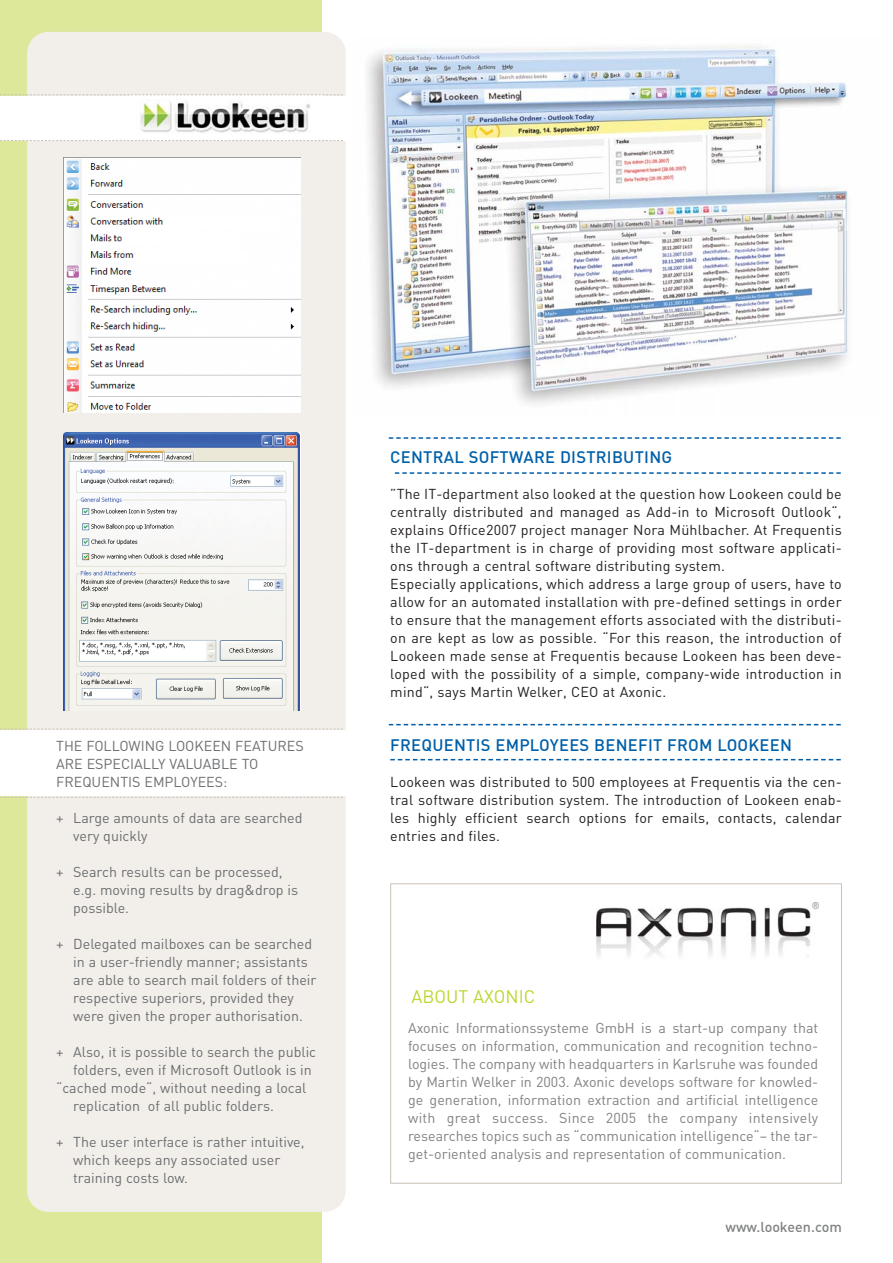
<style>
.page{position:relative;width:893px;height:1263px;background:#fff}
.page>*{position:absolute;margin:0;border:0;box-sizing:border-box;transform-origin:0 0}
.t1{font:18px "DIN";color:#bed630}
.t2{font:500 16.5px "DIN";letter-spacing:.015em;color:#0060a9}
.t3{font:14.25px/18px "DIN";letter-spacing:.015em;color:#231f20}
.t4{font:14.25px/18px "DIN";color:#6c6e70}
.t5{font:14.25px/18px "DIN";color:#808284;text-align:justify}
.t6{font:500 14.25px "DIN";color:#808284}
</style>
<div class="page">
<div style="left:390px;top:883px;width:452px;height:301px;border:1px solid #cac2b8"></div>
<div style="left:0;top:0;width:321px;height:1263px;background:#dde89a"></div>
<div style="left:27px;top:32px;width:319px;height:1180px;background:#f2efeb;border-radius:21px"></div>
<img style="left:63px;top:433px;width:237px;height:278px">
<img style="left:367px;top:46px;width:481px;height:358px">
<img style="left:596px;top:903px;width:222px;height:53px">
<svg style="left:395px;top:472px;width:446px;height:2px"></svg>
<svg style="left:389px;top:437px;width:452px;height:2px"></svg>
<svg style="left:390px;top:759px;width:451px;height:1px"></svg>
<svg style="left:389px;top:724px;width:452px;height:1px"></svg>
<img style="left:63px;top:157px;width:237px;height:255px">
<div style="left:0;top:96px;width:347px;height:45px;background:#fff"></div>
<img style="left:140px;top:102px;width:170px;height:31px">
<svg style="left:0;top:140px;width:343px;height:1px"></svg>
<svg style="left:0;top:94px;width:343px;height:1px"></svg>
<div style="left:0;top:730px;width:347px;height:66px;background:#fff"></div>
<svg style="left:0;top:797px;width:343px;height:1px"></svg>
<svg style="left:0;top:729px;width:343px;height:1px"></svg>
<p class="t4" style="left:56px;top:739px;width:249px">THE FOLLOWING LOOKEEN FEATURES<br>ARE ESPECIALLY VALUABLE TO<br>FREQUENTIS EMPLOYEES:</p>
<p class="t4" style="left:73px;top:811px;width:231px;text-indent:-17px">+ Large amounts of data are searched very quickly</p>
<p class="t4" style="left:73px;top:865px;width:227px;text-indent:-17px">+ Search results can be processed, e.g. moving results by drag&amp;drop is possible.</p>
<p class="t4" style="left:73px;top:937px;width:245px;text-indent:-17px">+ Delegated mailboxes can be searched in a user-friendly manner; assistants are able to search mail folders of their respective superiors, provided they were given the proper authorisation.</p>
<p class="t4" style="left:56px;top:1045px;width:262px">+ Also, it is possible to search the public</p>
<p class="t4" style="left:73px;top:1063px;width:240px">folders, even if Microsoft Outlook is in</p>
<p class="t4" style="left:56px;top:1081px;width:252px">“cached mode“, without needing a local</p>
<p class="t4" style="left:73px;top:1099px;width:202px">replication of all public folders.</p>
<p class="t4" style="left:73px;top:1135px;width:233px;text-indent:-17px">+ The user interface is rather intuitive, which keeps any associated user training costs low.</p>
<p class="t2" style="left:390px;top:451px;width:283px">CENTRAL SOFTWARE DISTRIBUTING</p>
<p class="t3" style="left:390px;top:486px;width:453px">”The IT-department also looked at the question how Lookeen could be centrally distributed and managed as Add-in to Microsoft Outlook“, explains Office2007 project manager Nora Mühlbacher. At Frequentis the IT-department is in charge of providing most software applicati&shy;ons through a central software distributing system.<br>Especially applications, which address a large group of users, have to allow for an automated installation with pre-defined settings in order to ensure that the management efforts associated with the distributi&shy;on are kept as low as possible. “For this reason, the introduction of Lookeen made sense at Frequentis because Lookeen has been deve&shy;loped with the possibility of a simple, company-wide introduction in mind“, says Martin Welker, CEO at Axonic.</p>
<p class="t2" style="left:390px;top:739px;width:403px">FREQUENTIS EMPLOYEES BENEFIT FROM LOOKEEN</p>
<p class="t3" style="left:390px;top:774px;width:453px;text-align:justify">Lookeen was distributed to 500 employees at Frequentis via the cen&shy;tral software distribution system. The introduction of Lookeen enab&shy;les highly efficient search options for emails, contacts, calendar entries and files.</p>
<p class="t1" style="left:411px;top:990px;width:125px">ABOUT AXONIC</p>
<p class="t5" style="left:408px;top:1021px;width:412px">Axonic Informationssysteme GmbH is a start-up company that focuses on information, communication and recognition techno&shy;logies. The company with headquarters in Karlsruhe was founded by Martin Welker in 2003. Axonic develops software for knowled&shy;ge generation, information extraction and artificial intelligence with great success. Since 2005 the company intensively researches topics such as “communication intelligence“– the tar&shy;get-oriented analysis and representation of communication.</p>
<p class="t6" style="left:725px;top:1222px;width:118px">www.lookeen.com</p>
</div>
